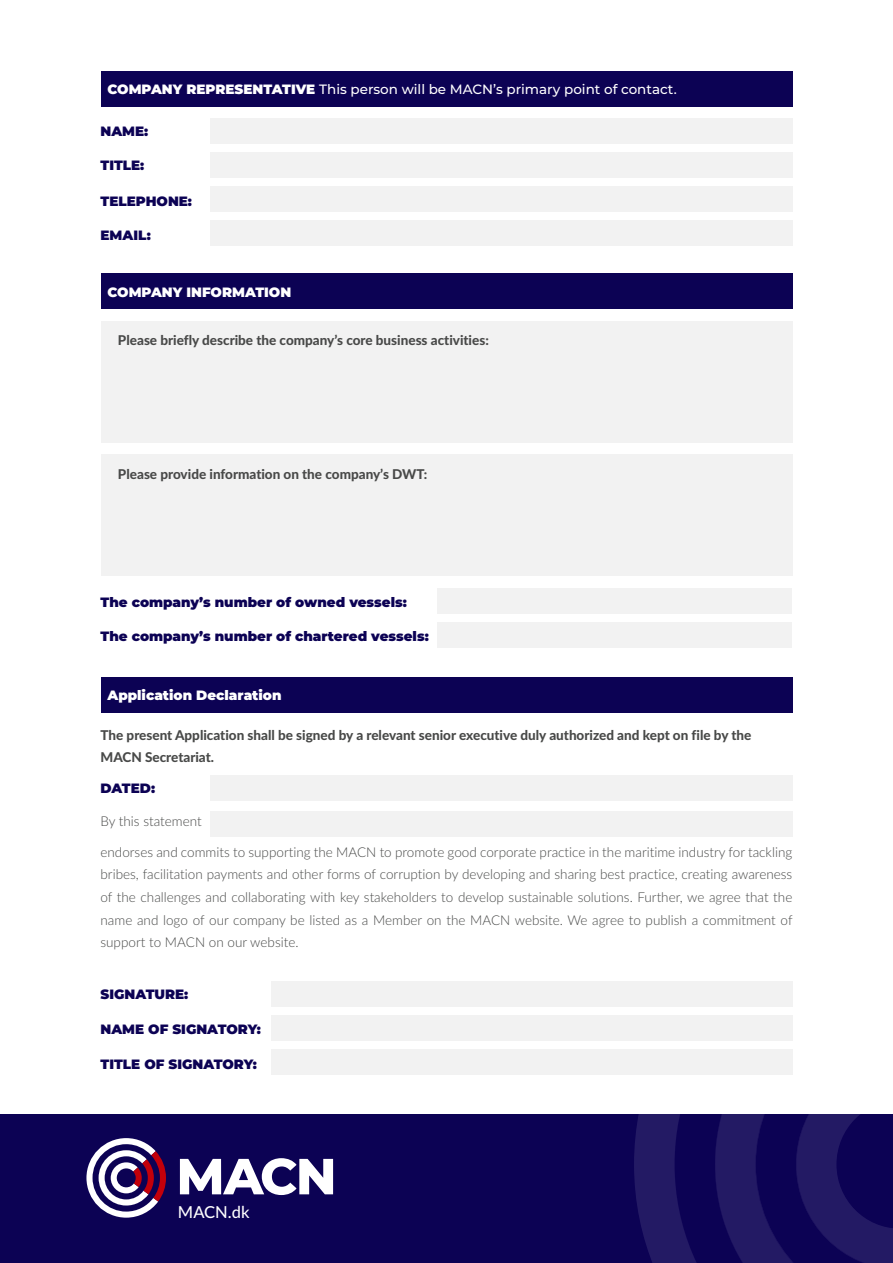
<style>
.page{position:relative;width:893px;height:1263px;background:#fff}
.page>*{position:absolute;margin:0;border:0;box-sizing:border-box;transform-origin:0 0}
.t1{font:800 50.7px "Montserrat";color:#fff}
.t2{font:500 16.5px "Lato";color:#fff}
.t3{font:300 13.5px/22.5px "Lato";color:#484948;text-align:justify}
.t4{font:800 13.5px/22.5px "Lato";color:#484948}
.t5{font:900 13.5px "Montserrat";color:#0c0254}
.t6{font:500 13.5px "Montserrat";color:#fff}
.t7{font:900 13.5px "Montserrat";color:#fff}
.s1{font-weight:900}
</style>
<div class="page">
<div style="left:100px;top:71px;width:692px;height:35px;background:#0c0254"></div>
<div style="left:100px;top:273px;width:692px;height:36px;background:#0c0254"></div>
<div style="left:100px;top:677px;width:692px;height:35px;background:#0c0254"></div>
<div style="left:210px;top:118px;width:582px;height:26px;background:#f2f2f2"></div>
<div style="left:210px;top:776px;width:582px;height:25px;background:#f2f2f2"></div>
<div style="left:210px;top:811px;width:582px;height:25px;background:#f2f2f2"></div>
<div style="left:100px;top:321px;width:692px;height:122px;background:#f2f2f2"></div>
<div style="left:100px;top:455px;width:692px;height:121px;background:#f2f2f2"></div>
<div style="left:210px;top:153px;width:582px;height:25px;background:#f2f2f2"></div>
<div style="left:271px;top:981px;width:521px;height:25px;background:#f2f2f2"></div>
<div style="left:210px;top:187px;width:582px;height:25px;background:#f2f2f2"></div>
<div style="left:271px;top:1015px;width:521px;height:26px;background:#f2f2f2"></div>
<div style="left:437px;top:588px;width:355px;height:26px;background:#f2f2f2"></div>
<div style="left:210px;top:221px;width:582px;height:25px;background:#f2f2f2"></div>
<div style="left:271px;top:1049px;width:521px;height:26px;background:#f2f2f2"></div>
<div style="left:437px;top:622px;width:355px;height:26px;background:#f2f2f2"></div>
<div style="left:0;top:1115px;width:893px;height:148px;background:#0c0254"></div>
<svg style="left:86px;top:1138px;width:80px;height:80px"></svg>
<svg style="left:634px;top:1115px;width:259px;height:148px"></svg>
<p class="t6" style="left:107px;top:80px;width:571px"><span class="s1">COMPANY REPRESENTATIVE</span> This person will be MACN’s primary point of contact.</p>
<p class="t5" style="left:101px;top:121px;width:49px">NAME:</p>
<p class="t5" style="left:101px;top:155px;width:45px">TITLE:</p>
<p class="t5" style="left:101px;top:191px;width:93px">TELEPHONE:</p>
<p class="t5" style="left:101px;top:225px;width:52px">EMAIL:</p>
<p class="t7" style="left:107px;top:282px;width:185px">COMPANY INFORMATION</p>
<p class="t4" style="left:118px;top:329px;width:372px">Please briefly describe the company’s core business activities:</p>
<p class="t4" style="left:118px;top:462px;width:311px">Please provide information on the company’s DWT:</p>
<p class="t5" style="left:101px;top:592px;width:308px">The company’s number of owned vessels:</p>
<p class="t5" style="left:101px;top:626px;width:330px">The company’s number of chartered vessels:</p>
<p class="t7" style="left:107px;top:685px;width:176px">Application Declaration</p>
<p class="t4" style="left:101px;top:723px;width:652px">The present Application shall be signed by a relevant senior executive duly authorized and kept on file by the<br>MACN Secretariat.</p>
<p class="t5" style="left:101px;top:778px;width:56px">DATED:</p>
<p class="t3" style="left:101px;top:810px;width:103px">By this statement</p>
<p class="t3" style="left:101px;top:840px;width:694px">endorses and commits to supporting the MACN to promote good corporate practice in the maritime industry for tackling bribes, facilitation payments and other forms of corruption by developing and sharing best practice, creating awareness of the challenges and collaborating with key stakeholders to develop sustainable solutions. Further, we agree that the name and logo of our company be listed as a Member on the MACN website. We agree to publish a commitment of support to MACN on our website.</p>
<p class="t5" style="left:101px;top:984px;width:89px">SIGNATURE:</p>
<p class="t5" style="left:101px;top:1019px;width:162px">NAME OF SIGNATORY:</p>
<p class="t5" style="left:101px;top:1053px;width:158px">TITLE OF SIGNATORY:</p>
<h1 class="t1" style="left:176px;top:1139px;width:162px">MACN</h1>
<p class="t2" style="left:178px;top:1200px;width:73px">MACN.dk</p>
</div>
